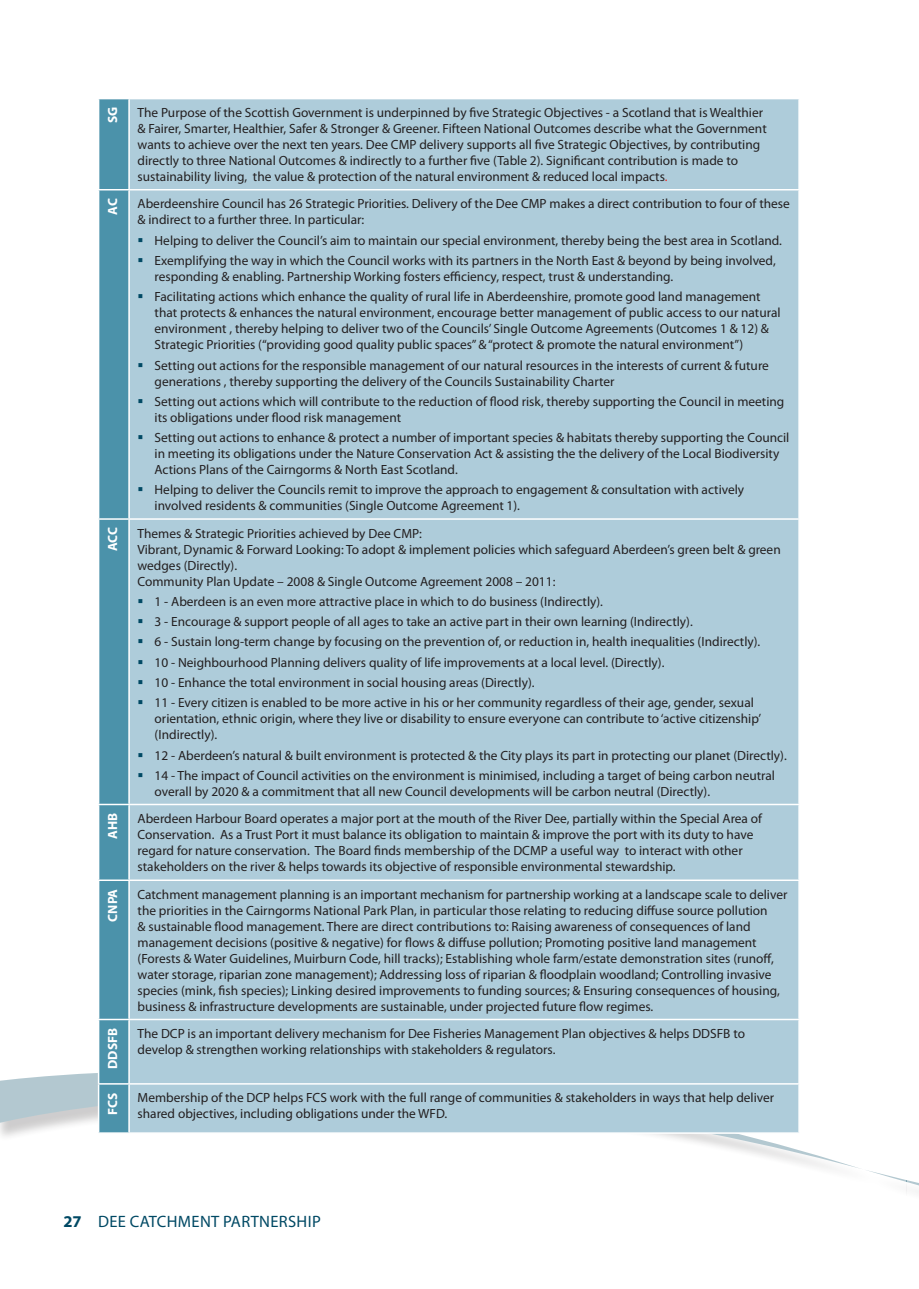
<style>
.page{position:relative;width:919px;height:1289px;background:#fff}
.page>*{position:absolute;margin:0;border:0;box-sizing:border-box;transform-origin:0 0}
.t1{font:16.5px "Myriad Pro";color:#004964}
.t2{font:13.35px/16px "Myriad Pro";color:#231f20}
.t3{font:700 13.35px "Myriad Pro";color:#fff}
.s1{color:#ee2f2a}
.s2{font-weight:700}
</style>
<div class="page">
<svg style="left:0;top:1073px;width:906px;height:109px"></svg>
<svg style="left:906px;top:1180px;width:12px;height:12px"></svg>
<div style="left:99px;top:99px;width:29px;height:1033px;background:#4b92aa"></div>
<div style="left:130px;top:99px;width:668px;height:1033px;background:#aeccda"></div>
<hr style="left:98px;top:189px;width:31px;height:1px;background:#fff">
<hr style="left:129px;top:189px;width:670px;height:1px;background:#fff">
<hr style="left:98px;top:518px;width:31px;height:2px;background:#fff">
<hr style="left:129px;top:518px;width:670px;height:2px;background:#fff">
<hr style="left:98px;top:803px;width:31px;height:2px;background:#fff">
<hr style="left:129px;top:803px;width:670px;height:2px;background:#fff">
<hr style="left:98px;top:879px;width:31px;height:2px;background:#fff">
<hr style="left:129px;top:879px;width:670px;height:2px;background:#fff">
<hr style="left:98px;top:1018px;width:31px;height:2px;background:#fff">
<hr style="left:98px;top:1020px;width:1px;height:63px;background:#fff">
<hr style="left:129px;top:1018px;width:670px;height:2px;background:#fff">
<hr style="left:128px;top:1020px;width:2px;height:63px;background:#fff">
<hr style="left:798px;top:1020px;width:1px;height:63px;background:#fff">
<hr style="left:98px;top:1083px;width:31px;height:1px;background:#fff">
<hr style="left:98px;top:1084px;width:1px;height:48px;background:#fff">
<hr style="left:129px;top:1083px;width:670px;height:1px;background:#fff">
<hr style="left:128px;top:1084px;width:2px;height:48px;background:#fff">
<hr style="left:798px;top:1084px;width:1px;height:48px;background:#fff">
<hr style="left:98px;top:1132px;width:31px;height:1px;background:#fff">
<hr style="left:129px;top:1132px;width:670px;height:1px;background:#fff">
<svg style="left:139px;top:238px;width:3px;height:4px"></svg>
<svg style="left:139px;top:258px;width:3px;height:4px"></svg>
<svg style="left:139px;top:294px;width:3px;height:4px"></svg>
<svg style="left:139px;top:362px;width:3px;height:4px"></svg>
<svg style="left:139px;top:399px;width:3px;height:4px"></svg>
<svg style="left:139px;top:435px;width:3px;height:4px"></svg>
<svg style="left:139px;top:487px;width:3px;height:4px"></svg>
<svg style="left:139px;top:599px;width:3px;height:4px"></svg>
<svg style="left:139px;top:619px;width:3px;height:4px"></svg>
<svg style="left:139px;top:639px;width:3px;height:4px"></svg>
<svg style="left:139px;top:660px;width:3px;height:4px"></svg>
<svg style="left:139px;top:680px;width:3px;height:4px"></svg>
<svg style="left:139px;top:700px;width:3px;height:4px"></svg>
<svg style="left:139px;top:752px;width:3px;height:4px"></svg>
<svg style="left:139px;top:773px;width:3px;height:4px"></svg>
<p class="t3" style="left:104px;top:123px;width:17px;rotate:-90deg">SG</p>
<p class="t2" style="left:138px;top:104px;width:630px">The Purpose of the Scottish Government is underpinned by five Strategic Objectives - a Scotland that is Wealthier &amp; Fairer, Smarter, Healthier, Safer &amp; Stronger &amp; Greener. Fifteen National Outcomes describe what the Government wants to achieve over the next ten years. Dee CMP delivery supports all five Strategic Objectives, by contributing directly to three National Outcomes &amp; indirectly to a further five (Table 2). Significant contribution is made to sustainability living, the value &amp; protection of the natural environment &amp; reduced local impacts<span class="s1">.</span></p>
<p class="t3" style="left:104px;top:215px;width:17px;rotate:-90deg">AC</p>
<p class="t2" style="left:138px;top:195px;width:653px">Aberdeenshire Council has 26 Strategic Priorities. Delivery of the Dee CMP makes a direct contribution to four of these &amp; indirect to a further three. In particular:</p>
<p class="t2" style="left:155px;top:230px;width:629px;line-height:20.2px">Helping to deliver the Council’s aim to maintain our special environment, thereby being the best area in Scotland.<br>Exemplifying the way in which the Council works with its partners in the North East &amp; beyond by being involved,</p>
<p class="t2" style="left:155px;top:266px;width:607px;line-height:20.2px">responding &amp; enabling. Partnership Working fosters efficiency, respect, trust &amp; understanding.<br>Facilitating actions which enhance the quality of rural life in Aberdeenshire, promote good land management</p>
<p class="t2" style="left:155px;top:304px;width:627px">that protects &amp; enhances the natural environment, encourage better management of public access to our natural environment , thereby helping to deliver two of the Councils’ Single Outcome Agreements (Outcomes 1 &amp; 12) &amp;<br>Strategic Priorities (“providing good quality public spaces” &amp; “protect &amp; promote the natural environment”)</p>
<p class="t2" style="left:155px;top:357px;width:615px">Setting out actions for the responsible management of our natural resources in the interests of current &amp; future generations , thereby supporting the delivery of the Councils Sustainability Charter</p>
<p class="t2" style="left:155px;top:393px;width:631px">Setting out actions which will contribute to the reduction of flood risk, thereby supporting the Council in meeting its obligations under flood risk management</p>
<p class="t2" style="left:155px;top:429px;width:636px">Setting out actions to enhance &amp; protect a number of important species &amp; habitats thereby supporting the Council in meeting its obligations under the Nature Conservation Act &amp; assisting the the delivery of the Local Biodiversity<br>Actions Plans of the Cairngorms &amp; North East Scotland.</p>
<p class="t2" style="left:155px;top:482px;width:591px">Helping to deliver the Councils remit to improve the approach to engagement &amp; consultation with actively involved residents &amp; communities (Single Outcome Agreement 1).</p>
<p class="t3" style="left:104px;top:551px;width:25px;rotate:-90deg">ACC</p>
<p class="t2" style="left:138px;top:525px;width:644px">Themes &amp; Strategic Priorities achieved by Dee CMP:<br>Vibrant, Dynamic &amp; Forward Looking: To adopt &amp; implement policies which safeguard Aberdeen’s green belt &amp; green wedges (Directly).<br>Community Plan Update – 2008 &amp; Single Outcome Agreement 2008 – 2011:</p>
<p class="t2" style="left:155px;top:591px;width:607px;line-height:20.2px">1 - Aberdeen is an even more attractive place in which to do business (Indirectly).<br>3 - Encourage &amp; support people of all ages to take an active part in their own learning (Indirectly).<br>6 - Sustain long-term change by focusing on the prevention of, or reduction in, health inequalities (Indirectly).<br>10 - Neighbourhood Planning delivers quality of life improvements at a local level. (Directly).<br>10 - Enhance the total environment in social housing areas (Directly).<br>11 - Every citizen is enabled to be more active in his or her community regardless of their age, gender, sexual</p>
<p class="t2" style="left:155px;top:710px;width:608px">orientation, ethnic origin, where they live or disability to ensure everyone can contribute to ‘active citizenship’ (Indirectly).</p>
<p class="t2" style="left:155px;top:744px;width:633px;line-height:20.2px">12 - Aberdeen’s natural &amp; built environment is protected &amp; the City plays its part in protecting our planet (Directly).<br>14 - The impact of Council activities on the environment is minimised, including a target of being carbon neutral</p>
<p class="t2" style="left:155px;top:783px;width:557px">overall by 2020 &amp; a commitment that all new Council developments will be carbon neutral (Directly).</p>
<p class="t3" style="left:104px;top:839px;width:27px;rotate:-90deg">AHB</p>
<p class="t2" style="left:138px;top:810px;width:626px">Aberdeen Harbour Board operates a major port at the mouth of the River Dee, partially within the Special Area of Conservation. As a Trust Port it must balance its obligation to maintain &amp; improve the port with its duty to have regard for nature conservation. The Board finds membership of the DCMP a useful way to interact with other stakeholders on the river &amp; helps towards its objective of responsible environmental stewardship.</p>
<p class="t3" style="left:104px;top:921px;width:34px;rotate:-90deg">CNPA</p>
<p class="t2" style="left:138px;top:886px;width:651px">Catchment management planning is an important mechanism for partnership working at a landscape scale to deliver the priorities in the Cairngorms National Park Plan, in particular those relating to reducing diffuse source pollution<br>&amp; sustainable flood management. There are direct contributions to: Raising awareness of consequences of land management decisions (positive &amp; negative) for flows &amp; diffuse pollution; Promoting positive land management (Forests &amp; Water Guidelines, Muirburn Code, hill tracks); Establishing whole farm/estate demonstration sites (runoff, water storage, riparian zone management); Addressing loss of riparian &amp; floodplain woodland; Controlling invasive species (mink, fish species); Linking desired improvements to funding sources; &amp; Ensuring consequences of housing, business &amp; infrastructure developments are sustainable, under projected future flow regimes.</p>
<p class="t3" style="left:104px;top:1068px;width:41px;rotate:-90deg">DDSFB</p>
<p class="t2" style="left:138px;top:1025px;width:609px">The DCP is an important delivery mechanism for Dee Fisheries Management Plan objectives &amp; helps DDSFB to develop &amp; strengthen working relationships with stakeholders &amp; regulators.</p>
<p class="t3" style="left:104px;top:1114px;width:23px;rotate:-90deg">FCS</p>
<p class="t2" style="left:138px;top:1089px;width:638px">Membership of the DCP helps FCS work with the full range of communities &amp; stakeholders in ways that help deliver shared objectives, including obligations under the WFD.</p>
<p class="t1" style="left:63px;top:1211px;width:88px"><span class="s2">27</span> Dee Catchment</p>
<p class="t1" style="left:223px;top:1211px;width:10px">partnership</p>
</div>
